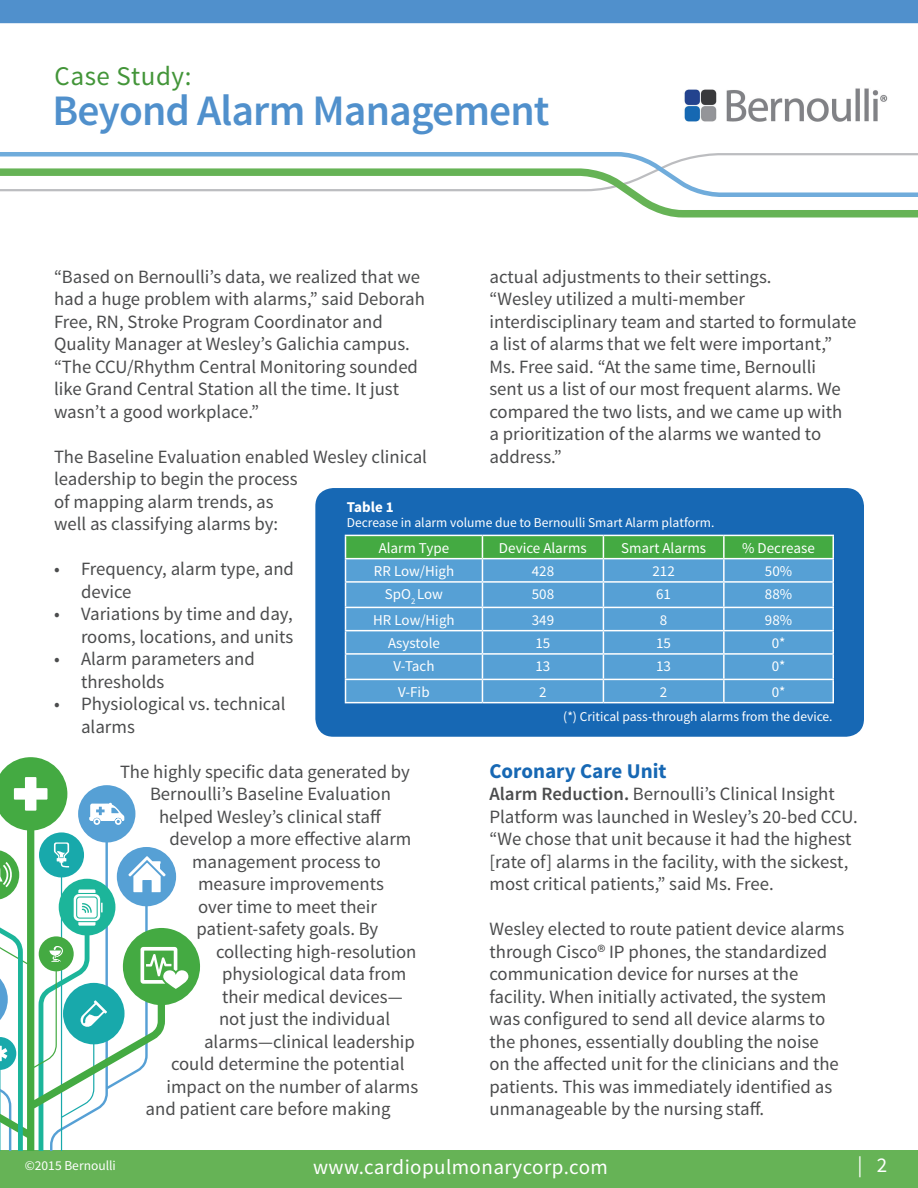
<style>
.page{position:relative;width:918px;height:1188px;background:#fff}
.page>*{position:absolute;margin:0;border:0;box-sizing:border-box;transform-origin:0 0}
.main_image_headline{font:600 43.5px "Source Sans Pro";letter-spacing:-.02em;color:#5090cc}
.t1{font:27px "Source Sans Pro";letter-spacing:.02em;color:#439539}
.t2{font:21px "Source Sans Pro";letter-spacing:.02em;color:#fff}
.subhead{font:700 21px "Source Sans Pro";color:#1768b4}
.body_sans{font:18.75px/22.5px "Source Sans Pro";color:#4b4c4d}
.t3{font:15px "Source Sans Pro";color:#fff}
.body_sans-2{font:700 15px "Source Sans Pro";color:#fff}
.body_sans-3{font:13.5px "Source Sans Pro";color:#fff}
.s1{font-weight:600}
</style>
<div class="page">
<div style="left:315px;top:488px;width:549px;height:249px;background:#1768b4;border-radius:18px"></div>
<svg style="left:633px;top:199px;width:285px;height:19px"></svg>
<svg style="left:0;top:152px;width:918px;height:47px"></svg>
<img style="left:684px;top:88px;width:204px;height:33px">
<div style="left:0;top:0;width:918px;height:23px;background:#5090cc"></div>
<div style="left:0;top:1150px;width:918px;height:38px;background:#66b356"></div>
<svg style="left:188px;top:938px;width:12px;height:57px"></svg>
<svg style="left:0;top:757px;width:188px;height:394px"></svg>
<hr style="left:832px;top:559px;width:2px;height:22px;background:#fff">
<hr style="left:724px;top:581px;width:110px;height:2px;background:#fff">
<hr style="left:832px;top:583px;width:2px;height:24px;background:#fff">
<hr style="left:724px;top:607px;width:110px;height:1px;background:#fff">
<hr style="left:832px;top:608px;width:2px;height:22px;background:#fff">
<hr style="left:724px;top:630px;width:110px;height:1px;background:#fff">
<hr style="left:832px;top:631px;width:2px;height:22px;background:#fff">
<hr style="left:724px;top:653px;width:110px;height:2px;background:#fff">
<hr style="left:832px;top:655px;width:2px;height:24px;background:#fff">
<hr style="left:724px;top:679px;width:110px;height:1px;background:#fff">
<hr style="left:832px;top:680px;width:2px;height:22px;background:#fff">
<hr style="left:345px;top:702px;width:137px;height:1px;background:#fff">
<hr style="left:482px;top:702px;width:121px;height:1px;background:#fff">
<hr style="left:603px;top:702px;width:121px;height:1px;background:#fff">
<hr style="left:724px;top:702px;width:110px;height:1px;background:#fff">
<svg style="left:345px;top:535px;width:488px;height:167px;background:#5fa7c4"></svg>
<hr style="left:724px;top:535px;width:110px;height:1px;background:#fff">
<hr style="left:723px;top:536px;width:2px;height:22px;background:#fff">
<hr style="left:832px;top:536px;width:2px;height:22px;background:#fff">
<hr style="left:603px;top:558px;width:121px;height:1px;background:#fff">
<hr style="left:724px;top:558px;width:110px;height:1px;background:#fff">
<p class="t1" style="left:55px;top:59px;width:138px">Case Study:</p>
<p class="main_image_headline" style="left:52px;top:83px;width:499px">Beyond Alarm Management</p>
<p class="body_sans" style="left:54px;top:266px;width:372px">“Based on Bernoulli’s data, we realized that we had a huge problem with alarms,” said Deborah Free, RN, Stroke Program Coordinator and Quality Manager at Wesley’s Galichia campus. “The CCU/Rhythm Central Monitoring sounded like Grand Central Station all the time. It just wasn’t a good workplace.”</p>
<p class="body_sans" style="left:54px;top:446px;width:375px">The Baseline Evaluation enabled Wesley clinical leadership to begin the process<br>of mapping alarm trends, as<br>well as classifying alarms by:</p>
<p class="body_sans" style="left:81px;top:558px;width:215px;text-indent:-27px">• Frequency, alarm type, and device</p>
<p class="body_sans" style="left:54px;top:603px;width:241px;text-align:right">• Variations by time and day, rooms, locations, and units</p>
<p class="body_sans" style="left:81px;top:648px;width:175px;text-indent:-27px">• Alarm parameters and thresholds</p>
<p class="body_sans" style="left:81px;top:693px;width:206px;text-indent:-27px">• Physiological vs. technical alarms</p>
<p class="body_sans" style="left:120px;top:761px;width:291px">The highly specific data generated by</p>
<p class="body_sans" style="left:150px;top:783px;width:243px">Bernoulli’s Baseline Evaluation</p>
<p class="body_sans" style="left:159px;top:806px;width:224px">helped Wesley’s clinical staff</p>
<p class="body_sans" style="left:170px;top:828px;width:243px">develop a more effective alarm</p>
<p class="body_sans" style="left:192px;top:851px;width:190px">management process to</p>
<p class="body_sans" style="left:198px;top:873px;width:187px">measure improvements</p>
<p class="body_sans" style="left:198px;top:896px;width:181px">over time to meet their</p>
<p class="body_sans" style="left:196px;top:918px;width:183px">patient-safety goals. By</p>
<p class="body_sans" style="left:216px;top:941px;width:202px">collecting high-resolution</p>
<p class="body_sans" style="left:222px;top:963px;width:186px">physiological data from</p>
<p class="body_sans" style="left:222px;top:986px;width:182px">their medical devices—</p>
<p class="body_sans" style="left:219px;top:1008px;width:173px">not just the individual</p>
<p class="body_sans" style="left:204px;top:1031px;width:212px">alarms—clinical leadership</p>
<p class="body_sans" style="left:171px;top:1053px;width:235px">could determine the potential</p>
<p class="body_sans" style="left:166px;top:1076px;width:253px">impact on the number of alarms</p>
<p class="body_sans" style="left:146px;top:1098px;width:247px">and patient care before making</p>
<p class="body_sans" style="left:489px;top:266px;width:284px">actual adjustments to their settings.</p>
<p class="body_sans" style="left:489px;top:288px;width:369px">“Wesley utilized a multi-member interdisciplinary team and started to formulate a list of alarms that we felt were important,” Ms. Free said. “At the same time, Bernoulli<br>sent us a list of our most frequent alarms. We compared the two lists, and we came up with<br>a prioritization of the alarms we wanted to address.”</p>
<p class="body_sans-2" style="left:347px;top:497px;width:49px">Table 1</p>
<p class="body_sans-3" style="left:347px;top:514px;width:369px">Decrease in alarm volume due to Bernoulli Smart Alarm platform.</p>
<p class="t3" style="left:379px;top:538px;width:72px">Alarm Type</p>
<p class="t3" style="left:499px;top:538px;width:89px">Device Alarms</p>
<p class="t3" style="left:621px;top:538px;width:86px">Smart Alarms</p>
<p class="t3" style="left:742px;top:538px;width:74px">% Decrease</p>
<p class="t3" style="left:374px;top:562px;width:82px">RR Low/High</p>
<p class="t3" style="left:532px;top:562px;width:24px">428</p>
<p class="t3" style="left:652px;top:562px;width:24px">212</p>
<p class="t3" style="left:765px;top:562px;width:29px">50%</p>
<p class="t3" style="left:385px;top:585px;width:60px">SpO<sub>2</sub> Low</p>
<p class="t3" style="left:532px;top:585px;width:24px">508</p>
<p class="t3" style="left:656px;top:585px;width:16px">61</p>
<p class="t3" style="left:765px;top:585px;width:29px">88%</p>
<p class="t3" style="left:373px;top:610px;width:83px">HR Low/High</p>
<p class="t3" style="left:532px;top:610px;width:24px">349</p>
<p class="t3" style="left:660px;top:610px;width:9px">8</p>
<p class="t3" style="left:765px;top:610px;width:29px">98%</p>
<p class="t3" style="left:388px;top:634px;width:53px">Asystole</p>
<p class="t3" style="left:535px;top:634px;width:16px">15</p>
<p class="t3" style="left:656px;top:634px;width:16px">15</p>
<p class="t3" style="left:772px;top:634px;width:15px">0*</p>
<p class="t3" style="left:393px;top:657px;width:43px">V-Tach</p>
<p class="t3" style="left:535px;top:657px;width:16px">13</p>
<p class="t3" style="left:656px;top:657px;width:16px">13</p>
<p class="t3" style="left:772px;top:657px;width:15px">0*</p>
<p class="t3" style="left:398px;top:682px;width:33px">V-Fib</p>
<p class="t3" style="left:539px;top:682px;width:9px">2</p>
<p class="t3" style="left:660px;top:682px;width:9px">2</p>
<p class="t3" style="left:772px;top:682px;width:15px">0*</p>
<p class="body_sans-3" style="left:563px;top:709px;width:271px">(*) Critical pass-through alarms from the device.</p>
<p class="subhead" style="left:489px;top:758px;width:179px">Coronary Care Unit</p>
<p class="body_sans" style="left:489px;top:783px;width:370px"><span class="s1">Alarm Reduction.</span> Bernoulli’s Clinical Insight Platform was launched in Wesley’s 20-bed CCU. “We chose that unit because it had the highest [rate of] alarms in the facility, with the sickest, most critical patients,” said Ms. Free.</p>
<p class="body_sans" style="left:489px;top:918px;width:356px">Wesley elected to route patient device alarms through Cisco® IP phones, the standardized communication device for nurses at the facility. When initially activated, the system was configured to send all device alarms to the phones, essentially doubling the noise<br>on the affected unit for the clinicians and the patients. This was immediately identified as unmanageable by the nursing staff.</p>
<p class="body_sans-3" style="left:25px;top:1158px;width:93px">©2015 Bernoulli</p>
<p class="t2" style="left:313px;top:1154px;width:296px">www.cardiopulmonarycorp.com</p>
<p class="t2" style="left:857px;top:1152px;width:31px">| 2</p>
<p class="body_sans-3" style="left:33px;top:1159px;width:96px">©2015, Bernoulli</p>
</div>
